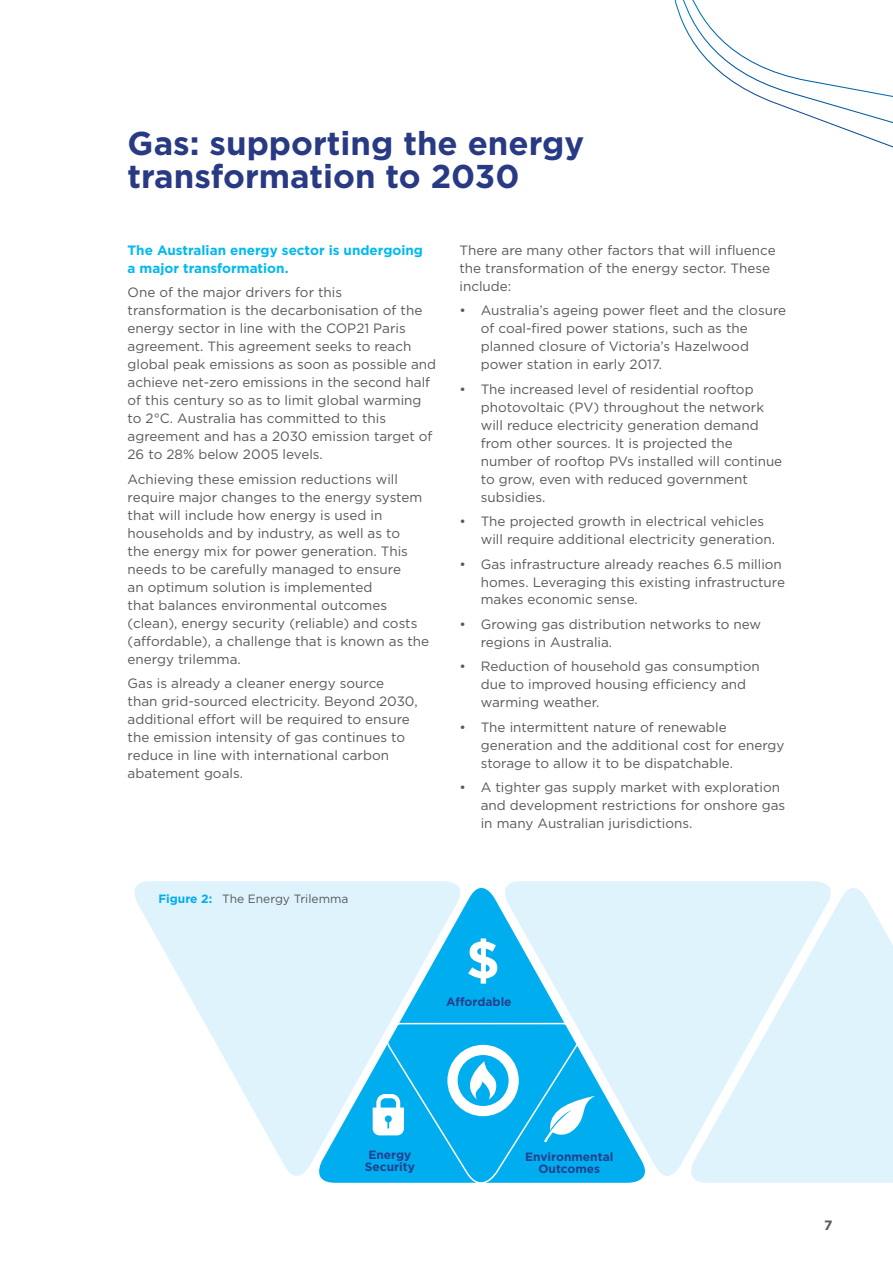
<style>
.page{position:relative;width:893px;height:1263px;background:#fff}
.page>*{position:absolute;margin:0;border:0;box-sizing:border-box;transform-origin:0 0}
.t1{font:700 33px/33px "Gotham";color:#283a83}
.t2{font:13.5px/18px "Gotham";color:#58595b}
.t3{font:700 13.5px/18px "Gotham";color:#00b9f1}
.t4{font:700 13.5px "Gotham";color:#58595b}
.t5{font:700 12px/12px "Gotham";color:#25408f}
.t6{font:12px "Gotham";color:#58595b}
.s1{font-weight:700;color:#00aeef}
</style>
<div class="page">
<div style="left:469px;top:888px;width:26px;height:134px;background:#00aeef"></div>
<svg style="left:469px;top:938px;width:26px;height:45px"></svg>
<svg style="left:134px;top:881px;width:335px;height:302px;fill:#dff3fd"></svg>
<svg style="left:495px;top:881px;width:187px;height:302px;fill:#dff3fd"></svg>
<svg style="left:682px;top:881px;width:211px;height:302px;fill:#dff3fd"></svg>
<svg style="left:674px;top:0;width:219px;height:148px"></svg>
<svg style="left:373px;top:1022px;width:222px;height:161px"></svg>
<h1 class="t1" style="left:128px;top:126px;width:458px">Gas: supporting the energy transformation to 2030</h1>
<p class="t3" style="left:128px;top:241px;width:297px">The Australian energy sector is undergoing a major transformation.</p>
<p class="t2" style="left:128px;top:283px;width:310px">One of the major drivers for this transformation is the decarbonisation of the energy sector in line with the COP21 Paris agreement. This agreement seeks to reach global peak emissions as soon as possible and achieve net-zero emissions in the second half of this century so as to limit global warming to 2°C. Australia has committed to this agreement and has a 2030 emission target of 26 to 28% below 2005 levels.</p>
<p class="t2" style="left:128px;top:470px;width:303px">Achieving these emission reductions will require major changes to the energy system that will include how energy is used in households and by industry, as well as to<br>the energy mix for power generation. This needs to be carefully managed to ensure<br>an optimum solution is implemented<br>that balances environmental outcomes (clean), energy security (reliable) and costs (affordable), a challenge that is known as the energy trilemma.</p>
<p class="t2" style="left:128px;top:674px;width:292px">Gas is already a cleaner energy source<br>than grid-sourced electricity. Beyond 2030, additional effort will be required to ensure the emission intensity of gas continues to reduce in line with international carbon abatement goals.</p>
<p class="t2" style="left:459px;top:241px;width:318px">There are many other factors that will influence the transformation of the energy sector. These include:</p>
<p class="t2" style="left:481px;top:301px;width:307px;text-indent:-21px">• Australia’s ageing power fleet and the closure of coal-fired power stations, such as the planned closure of Victoria’s Hazelwood power station in early 2017.</p>
<p class="t2" style="left:481px;top:380px;width:303px;text-indent:-21px">• The increased level of residential rooftop photovoltaic (PV) throughout the network will reduce electricity generation demand from other sources. It is projected the number of rooftop PVs installed will continue to grow, even with reduced government subsidies.</p>
<p class="t2" style="left:481px;top:512px;width:296px;text-indent:-21px">• The projected growth in electrical vehicles will require additional electricity generation.</p>
<p class="t2" style="left:481px;top:554px;width:306px;text-indent:-21px">• Gas infrastructure already reaches 6.5 million homes. Leveraging this existing infrastructure makes economic sense.</p>
<p class="t2" style="left:481px;top:615px;width:282px;text-indent:-21px">• Growing gas distribution networks to new regions in Australia.</p>
<p class="t2" style="left:481px;top:657px;width:281px;text-indent:-21px">• Reduction of household gas consumption due to improved housing efficiency and warming weather.</p>
<p class="t2" style="left:481px;top:718px;width:305px;text-indent:-21px">• The intermittent nature of renewable generation and the additional cost for energy storage to allow it to be dispatchable.</p>
<p class="t2" style="left:481px;top:778px;width:306px;text-indent:-21px">• A tighter gas supply market with exploration and development restrictions for onshore gas in many Australian jurisdictions.</p>
<p class="t6" style="left:158px;top:892px;width:192px"><span class="s1">Figure 2:</span> The Energy Trilemma</p>
<p class="t5" style="left:446px;top:995px;width:67px">Affordable</p>
<p class="t5" style="left:365px;top:1149px;width:52px">Energy<br>Security</p>
<p class="t5" style="left:525px;top:1150px;width:90px;text-align:center">Environmental<br>Outcomes</p>
<p class="t4" style="left:824px;top:1217px;width:10px">7</p>
</div>
